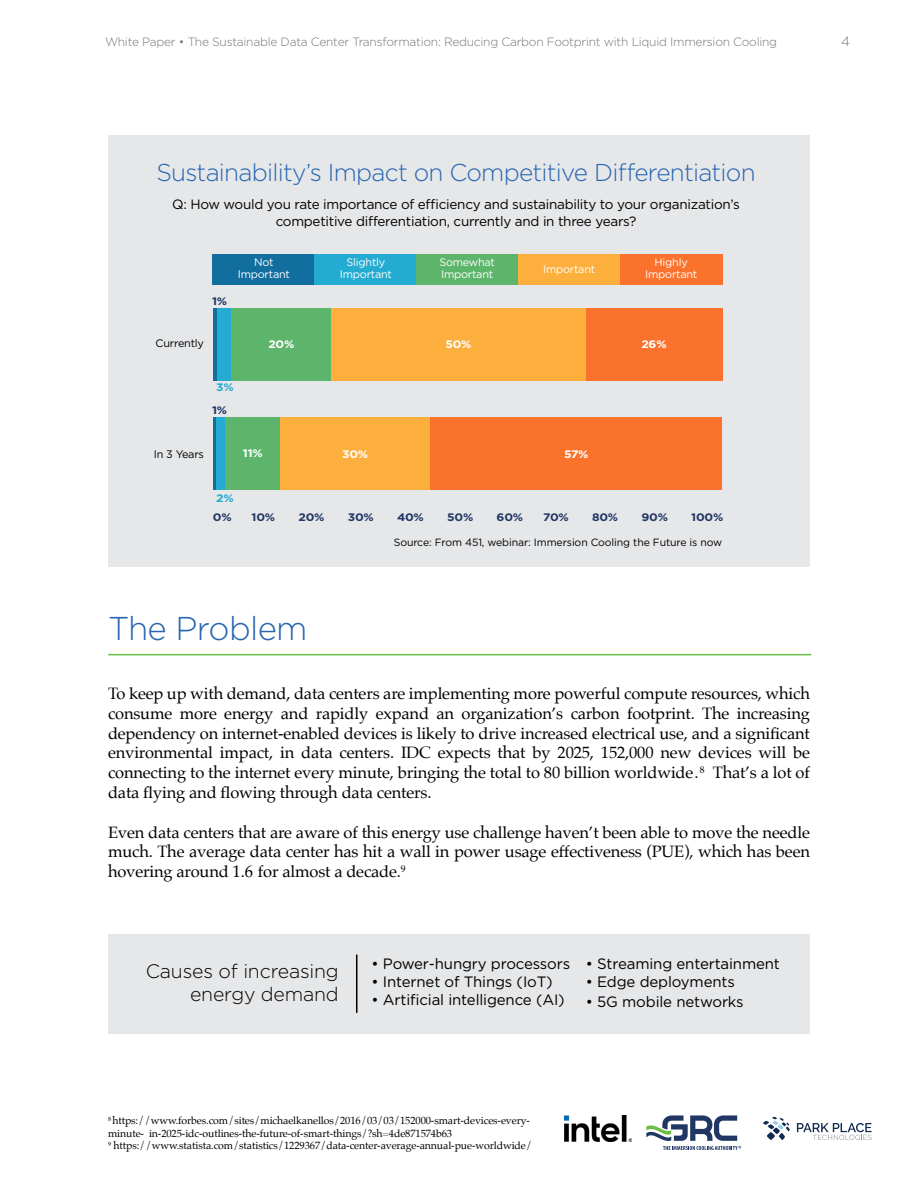
<style>
.page{position:relative;width:918px;height:1188px;background:#fff}
.page>*{position:absolute;margin:0;border:0;box-sizing:border-box;transform-origin:0 0}
.t1{font:300 33px "Gotham";letter-spacing:-.02em;color:#2765b1}
.t2{font:300 24.45px "Gotham";letter-spacing:-.03em;color:#2765b1}
.t3{font:300 19.5px/23.4px "Gotham";letter-spacing:-.01em;color:#000;text-align:right}
.t4{font:16.5px/19.8px "Palatino";letter-spacing:-.01em;color:#000;text-align:justify}
.t5{font:15px "Gotham";letter-spacing:-.01em;color:#000}
.t6{font:13.5px/16.5px "Gotham";letter-spacing:-.02em;color:#000;text-align:center}
.t7{font:300 13.5px "Gotham";color:#757679}
.t8{font:300 12px "Gotham";letter-spacing:-.02em;color:#757679}
.t9{font:10.8px "Gotham";letter-spacing:-.02em;color:#fff}
.t10{font:700 10.8px "Gotham";letter-spacing:-.02em;color:#213765;scale:1.1 1}
.t11{font:700 10.8px "Gotham";letter-spacing:-.02em;color:#fff;scale:1.1 1}
.t12{font:10.8px "Gotham";letter-spacing:-.02em;color:#000}
.t13{font:700 10.8px "Gotham";color:#23abd1;scale:1.1 1}
.t14{font:10.5px "Palatino";letter-spacing:-.01em;color:#000}
.t15{font:10.5px "Gotham";letter-spacing:-.01em;color:#000}
</style>
<div class="page">
<div style="left:108px;top:135px;width:702px;height:432px;background:#e6e7e9"></div>
<div style="left:213px;top:255px;width:102px;height:30px;background:#126e9f"></div>
<div style="left:315px;top:255px;width:102px;height:30px;background:#23abd1"></div>
<div style="left:416px;top:255px;width:102px;height:30px;background:#5db56b"></div>
<div style="left:518px;top:255px;width:102px;height:30px;background:#fcaf3d"></div>
<div style="left:620px;top:255px;width:102px;height:30px;background:#fb722c"></div>
<hr style="left:213px;top:308px;width:4px;height:73px;background:#126e9f">
<div style="left:217px;top:308px;width:15px;height:73px;background:#23abd1"></div>
<div style="left:232px;top:308px;width:99px;height:73px;background:#5db56b"></div>
<div style="left:331px;top:308px;width:255px;height:73px;background:#fcaf3d"></div>
<div style="left:586px;top:308px;width:136px;height:73px;background:#fb722c"></div>
<svg style="left:213px;top:417px;width:4px;height:73px"></svg>
<div style="left:217px;top:417px;width:9px;height:73px;background:#23abd1"></div>
<div style="left:226px;top:417px;width:54px;height:73px;background:#5db56b"></div>
<div style="left:280px;top:417px;width:150px;height:73px;background:#fcaf3d"></div>
<div style="left:430px;top:417px;width:292px;height:73px;background:#fb722c"></div>
<div style="left:108px;top:934px;width:702px;height:100px;background:#e6e7e9"></div>
<hr style="left:356px;top:955px;width:1px;height:58px;background:#000">
<hr style="left:109px;top:654px;width:702px;height:1px;background:#6bbd47">
<svg style="left:646px;top:1115px;width:95px;height:35px"></svg>
<img style="left:565px;top:1115px;width:66px;height:26px">
<svg style="left:797px;top:1123px;width:75px;height:17px"></svg>
<svg style="left:763px;top:1117px;width:27px;height:23px"></svg>
<p class="t8" style="left:105px;top:35px;width:674px">White Paper • The Sustainable Data Center Transformation: Reducing Carbon Footprint with Liquid Immersion Cooling</p>
<p class="t7" style="left:841px;top:33px;width:10px">4</p>
<p class="t2" style="left:156px;top:157px;width:601px">Sustainability’s Impact on Competitive Differentiation</p>
<p class="t6" style="left:172px;top:196px;width:569px">Q: How would you rate importance of efficiency and sustainability to your organization’s competitive differentiation, currently and in three years?</p>
<p class="t10" style="left:212px;top:294px;width:15px">1%</p>
<p class="t9" style="left:254px;top:256px;width:21px">Not</p>
<p class="t9" style="left:238px;top:267px;width:54px">Important</p>
<p class="t9" style="left:347px;top:256px;width:40px">Slightly</p>
<p class="t9" style="left:340px;top:267px;width:54px">Important</p>
<p class="t9" style="left:439px;top:256px;width:57px">Somewhat</p>
<p class="t9" style="left:441px;top:267px;width:54px">Important</p>
<p class="t9" style="left:543px;top:262px;width:54px">Important</p>
<p class="t9" style="left:655px;top:256px;width:35px">Highly</p>
<p class="t9" style="left:645px;top:267px;width:54px">Important</p>
<p class="t12" style="left:156px;top:337px;width:50px">Currently</p>
<p class="t11" style="left:268px;top:337px;width:25px">20%</p>
<p class="t11" style="left:445px;top:337px;width:25px">50%</p>
<p class="t11" style="left:641px;top:337px;width:24px">26%</p>
<p class="t13" style="left:216px;top:380px;width:17px">3%</p>
<p class="t10" style="left:212px;top:403px;width:15px">1%</p>
<p class="t11" style="left:243px;top:446px;width:20px">11%</p>
<p class="t12" style="left:154px;top:447px;width:52px">In 3 Years</p>
<p class="t11" style="left:342px;top:447px;width:25px">30%</p>
<p class="t11" style="left:564px;top:447px;width:24px">57%</p>
<p class="t13" style="left:216px;top:491px;width:17px">2%</p>
<p class="t10" style="left:213px;top:510px;width:19px">0%</p>
<p class="t10" style="left:252px;top:510px;width:23px">10%</p>
<p class="t10" style="left:299px;top:510px;width:25px">20%</p>
<p class="t10" style="left:348px;top:510px;width:25px">30%</p>
<p class="t10" style="left:397px;top:510px;width:26px">40%</p>
<p class="t10" style="left:447px;top:510px;width:25px">50%</p>
<p class="t10" style="left:497px;top:510px;width:26px">60%</p>
<p class="t10" style="left:543px;top:510px;width:25px">70%</p>
<p class="t10" style="left:592px;top:510px;width:25px">80%</p>
<p class="t10" style="left:642px;top:510px;width:26px">90%</p>
<p class="t10" style="left:691px;top:510px;width:31px">100%</p>
<p class="t15" style="left:394px;top:535px;width:330px">Source: From 451, webinar: Immersion Cooling the Future is now</p>
<p class="t1" style="left:108px;top:607px;width:201px">The Problem</p>
<p class="t4" style="left:108px;top:683px;width:704px">To keep up with demand, data centers are implementing more powerful compute resources, which consume more energy and rapidly expand an organization’s carbon footprint. The increasing dependency on internet-enabled devices is likely to drive increased electrical use, and a significant environmental impact, in data centers. IDC expects that by 2025, 152,000 new devices will be connecting to the internet every minute, bringing the total to 80 billion worldwide.<sup>8</sup> That’s a lot of data flying and flowing through data centers.</p>
<p class="t4" style="left:108px;top:822px;width:704px">Even data centers that are aware of this energy use challenge haven’t been able to move the needle much. The average data center has hit a wall in power usage effectiveness (PUE), which has been hovering around 1.6 for almost a decade.<sup>9</sup></p>
<p class="t5" style="left:372px;top:954px;width:200px">• Power-hungry processors</p>
<p class="t5" style="left:372px;top:972px;width:183px">• Internet of Things (IoT)</p>
<p class="t5" style="left:372px;top:990px;width:195px">• Artificial intelligence (AI)</p>
<p class="t3" style="left:146px;top:958px;width:195px">Causes of increasing energy demand</p>
<p class="t5" style="left:586px;top:954px;width:196px">• Streaming entertainment</p>
<p class="t5" style="left:586px;top:972px;width:151px">• Edge deployments</p>
<p class="t5" style="left:586px;top:992px;width:159px">• 5G mobile networks</p>
<p class="t14" style="left:108px;top:1112px;width:423px"><sup>8</sup> https://www.forbes.com/sites/michaelkanellos/2016/03/03/152000-smart-devices-every-</p>
<p class="t14" style="left:108px;top:1124px;width:346px">minute- in-2025-idc-outlines-the-future-of-smart-things/?sh=4de871574b63</p>
<p class="t14" style="left:108px;top:1137px;width:426px"><sup>9</sup> https://www.statista.com/statistics/1229367/data-center-average-annual-pue-worldwide/</p>
</div>
